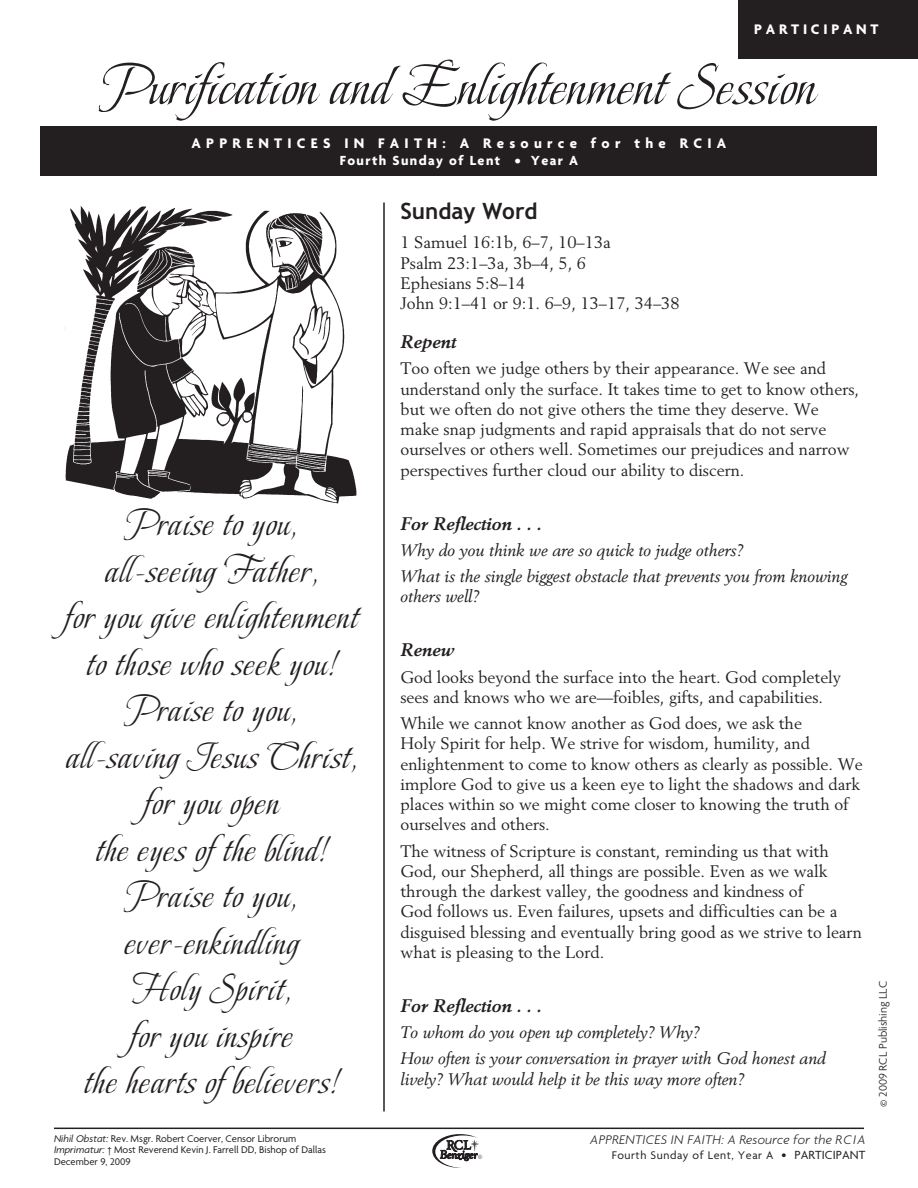
<style>
.page{position:relative;width:918px;height:1188px;background:#fff}
.page>*{position:absolute;margin:0;border:0;box-sizing:border-box;transform-origin:0 0}
.t1{font:60px "Beau Rivage One ROB";letter-spacing:.01em;color:#231f20}
.t2{font:39px "Beau Rivage One ROB";letter-spacing:.025em;color:#231f20}
.HeadA{font:700 22.5px "Trebuchet";color:#231f20}
.HeadB{font:italic 700 18px "Berling LT Std";color:#231f20}
.RCIA-Text{font:16.5px/20.2px "Berling LT Std";color:#231f20}
.HeadB-2{font:italic 16.5px/20.2px "Berling LT Std";color:#231f20}
.RCIA-Text-2{font:italic 16.5px/20.2px "Berling LT Std";color:#231f20}
.t3{font:700 15px "Agenda";letter-spacing:.35em;color:#fff}
.t4{font:700 15px "Agenda";letter-spacing:.25em;color:#fff}
.t5{font:700 14.25px "Agenda";letter-spacing:.1em;color:#fff}
.t6{font:italic 300 13.5px "Agenda";letter-spacing:.025em;color:#231f20}
.t7{font:12px "Agenda";letter-spacing:.05em;color:#231f20}
.t8{font:300 12px "Agenda";color:#231f20}
.Bottom_rule{font:10.5px/11.2px "Agenda";color:#231f20}
.s1{font-style:italic}
.s2{font-size:13.5px}
.s3{font-size:12.75px}
</style>
<div class="page">
<div style="left:738px;top:0;width:180px;height:58px;background:#231f20"></div>
<div style="left:40px;top:126px;width:838px;height:50px;background:#231f20"></div>
<hr style="left:383px;top:202px;width:2px;height:910px;background:#231f20">
<img style="left:65px;top:206px;width:292px;height:298px">
<svg style="left:432px;top:1134px;width:50px;height:34px"></svg>
<hr style="left:54px;top:1128px;width:810px;height:1px;background:#231f20">
<p class="t4" style="left:754px;top:20px;width:126px">PARTICIPANT</p>
<p class="t1" style="left:103px;top:48px;width:714px">Purification and Enlightenment Session</p>
<p class="t3" style="left:192px;top:134px;width:536px">APPRENTICES IN FAITH: A Resource for the RCIA</p>
<p class="t5" style="left:340px;top:151px;width:240px">Fourth Sunday of Lent • Year A</p>
<p class="HeadA" style="left:400px;top:198px;width:139px">Sunday Word</p>
<p class="RCIA-Text" style="left:400px;top:232px;width:281px">1 Samuel 16:1b, 6–7, 10–13a<br>Psalm 23:1–3a, 3b–4, 5, 6<br>Ephesians 5:8–14<br>John 9:1–41 or 9:1. 6–9, 13–17, 34–38</p>
<p class="HeadB" style="left:400px;top:331px;width:57px">Repent</p>
<p class="RCIA-Text" style="left:400px;top:358px;width:460px">Too often we judge others by their appearance. We see and understand only the surface. It takes time to get to know others, but we often do not give others the time they deserve. We make snap judgments and rapid appraisals that do not serve ourselves or others well. Sometimes our prejudices and narrow perspectives further cloud our ability to discern.</p>
<p class="HeadB" style="left:400px;top:513px;width:143px">For Reflection . . .</p>
<p class="RCIA-Text-2" style="left:400px;top:540px;width:345px">Why do you think we are so quick to judge others?</p>
<p class="RCIA-Text-2" style="left:400px;top:566px;width:448px">What is the single biggest obstacle that prevents you from knowing others well?</p>
<p class="t2" style="left:126px;top:499px;width:172px">Praise to you,</p>
<p class="t2" style="left:105px;top:545px;width:214px">all-seeing Father,</p>
<p class="t2" style="left:65px;top:592px;width:295px">for you give enlightenment</p>
<p class="t2" style="left:86px;top:638px;width:252px">to those who seek you!</p>
<p class="t2" style="left:126px;top:685px;width:172px">Praise to you,</p>
<p class="t2" style="left:66px;top:731px;width:292px">all-saving Jesus Christ,</p>
<p class="t2" style="left:144px;top:778px;width:136px">for you open</p>
<p class="t2" style="left:96px;top:824px;width:233px">the eyes ofthe blind!</p>
<p class="t2" style="left:126px;top:871px;width:172px">Praise to you,</p>
<p class="t2" style="left:124px;top:917px;width:176px">ever-enkindling</p>
<p class="t2" style="left:132px;top:964px;width:160px">Holy Spirit,</p>
<p class="t2" style="left:130px;top:1010px;width:164px">for you inspire</p>
<p class="t2" style="left:84px;top:1057px;width:256px">the hearts ofbelievers!</p>
<p class="Bottom_rule" style="left:54px;top:1133px;width:273px"><span class="s1">Nihil Obstat:</span> Rev. Msgr. Robert Coerver, Censor Librorum<br><span class="s1">Imprimatur:</span> † Most Reverend Kevin J. Farrell DD, Bishop of Dallas<br>December 9, 2009</p>
<p class="t6" style="left:590px;top:1132px;width:277px">APPRENTICES IN FAITH: A Resource for the RCIA</p>
<p class="HeadB" style="left:400px;top:639px;width:55px">Renew</p>
<p class="RCIA-Text" style="left:400px;top:666px;width:442px">God looks beyond the surface into the heart. God completely sees and knows who we are—foibles, gifts, and capabilities.</p>
<p class="RCIA-Text" style="left:400px;top:713px;width:464px">While we cannot know another as God does, we ask the<br>Holy Spirit for help. We strive for wisdom, humility, and enlightenment to come to know others as clearly as possible. We implore God to give us a keen eye to light the shadows and dark places within so we might come closer to knowing the truth of ourselves and others.</p>
<p class="RCIA-Text" style="left:400px;top:840px;width:463px">The witness of Scripture is constant, reminding us that with God, our Shepherd, all things are possible. Even as we walk through the darkest valley, the goodness and kindness of<br>God follows us. Even failures, upsets and difficulties can be a disguised blessing and eventually bring good as we strive to learn what is pleasing to the Lord.</p>
<p class="HeadB" style="left:400px;top:995px;width:143px">For Reflection . . .</p>
<p class="HeadB-2" style="left:400px;top:1022px;width:301px">To whom do you open up completely? Why?</p>
<p class="HeadB-2" style="left:400px;top:1048px;width:427px">How often is your conversation in prayer with God honest and lively? What would help it be this way more often?</p>
<p class="t7" style="left:612px;top:1148px;width:255px">Fourth Sunday of Lent, Year A <span class="s2">•</span> <span class="s3">PARTICIPANT</span></p>
<p class="t8" style="left:876px;top:1107px;width:127px;rotate:-90deg">© 2009 RCL Publishing LLC</p>
</div>
